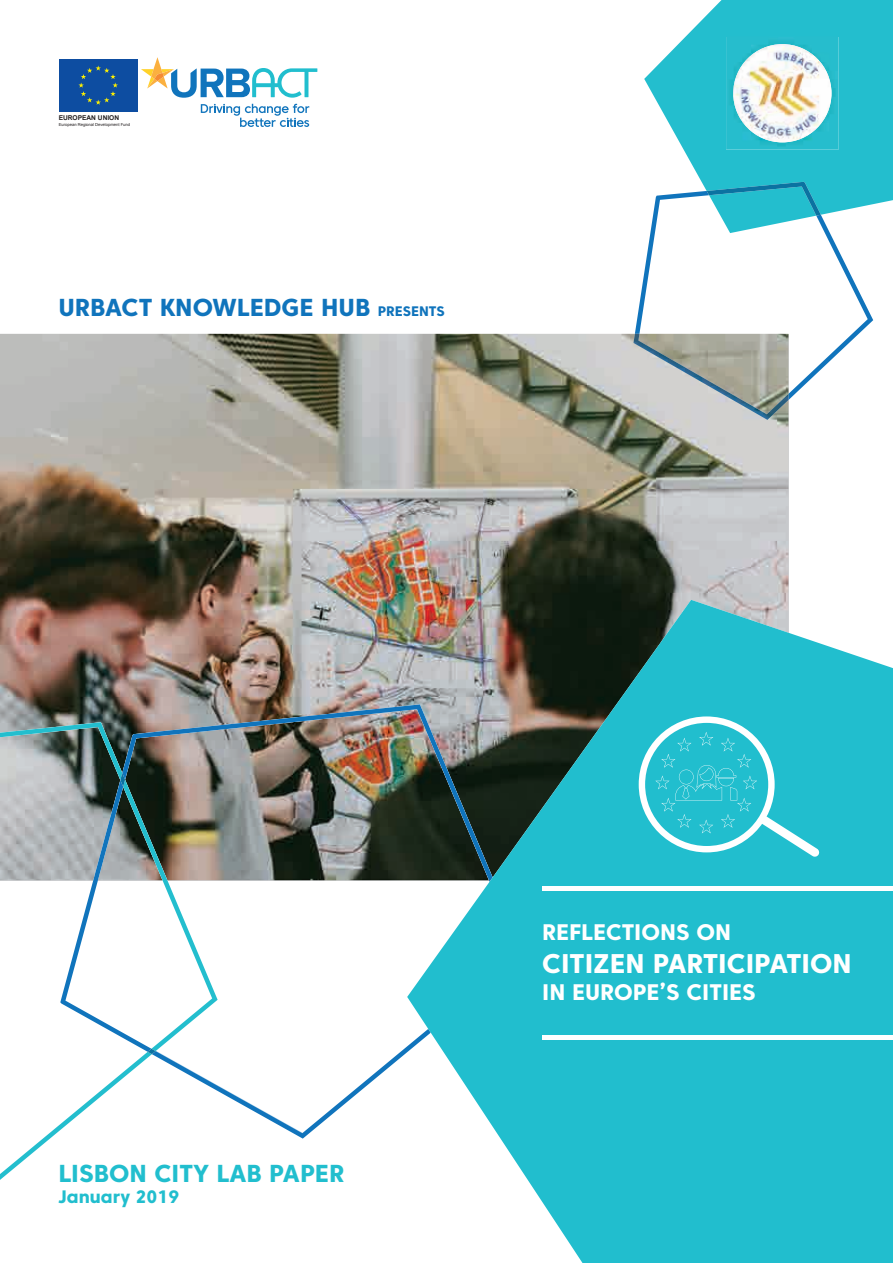
<style>
.page{position:relative;width:893px;height:1263px;background:#fff}
.page>*{position:absolute;margin:0;border:0;box-sizing:border-box;transform-origin:0 0}
.t1{font:800 27px "Core Sans C 75";color:#fff}
.t2{font:800 24.45px "Core Sans C 75";color:#1074bc}
.t3{font:800 24.45px "Core Sans C 75";color:#21bece}
.t4{font:800 22.5px "Core Sans C 75";color:#fff}
.t5{font:800 18px "Core Sans C 75";color:#21bece}
.t6{font:700 6.6px "Arial";color:#231f20}
.t7{font:4.2px "Arial";color:#231f20}
.s1{font-size:13.8px}
</style>
<div class="page">
<img style="left:0;top:334px;width:788px;height:388px">
<img style="left:122px;top:704px;width:285px;height:434px">
<svg style="left:0;top:722px;width:152px;height:458px"></svg>
<svg style="left:60px;top:773px;width:158px;height:281px"></svg>
<svg style="left:644px;top:0;width:249px;height:205px;fill:#23bece"></svg>
<svg style="left:407px;top:600px;width:486px;height:663px;background:#41b1bb"></svg>
<img style="left:726px;top:37px;width:113px;height:113px">
<img style="left:733px;top:44px;width:98px;height:98px;border-radius:49px">
<svg style="left:59px;top:57px;width:258px;height:70px"></svg>
<svg style="left:635px;top:191px;width:238px;height:209px"></svg>
<img style="left:633px;top:334px;width:155px;height:86px">
<svg style="left:707px;top:182px;width:114px;height:34px;background:#2bb5c9"></svg>
<hr style="left:542px;top:887px;width:351px;height:4px;background:#fff">
<hr style="left:542px;top:1035px;width:351px;height:4px;background:#fff">
<svg style="left:639px;top:716px;width:181px;height:141px;background:#40c7d4"></svg>
<h3 class="t6" style="left:59px;top:114px;width:62px">EUROPEAN UNION</h3>
<p class="t7" style="left:59px;top:122px;width:73px">European Regional Development Fund</p>
<h2 class="t2" style="left:58px;top:292px;width:388px">URBACT KNOWLEDGE HUB <span class="s1">PRESENTS</span></h2>
<h2 class="t3" style="left:58px;top:1158px;width:287px">LISBON CITY LAB PAPER</h2>
<h3 class="t5" style="left:58px;top:1186px;width:122px">January 2019</h3>
<h3 class="t4" style="left:542px;top:918px;width:190px">REFLECTIONS ON</h3>
<h1 class="t1" style="left:542px;top:946px;width:311px">CITIZEN PARTICIPATION</h1>
<h3 class="t4" style="left:542px;top:978px;width:215px">IN EUROPE’S CITIES</h3>
</div>
